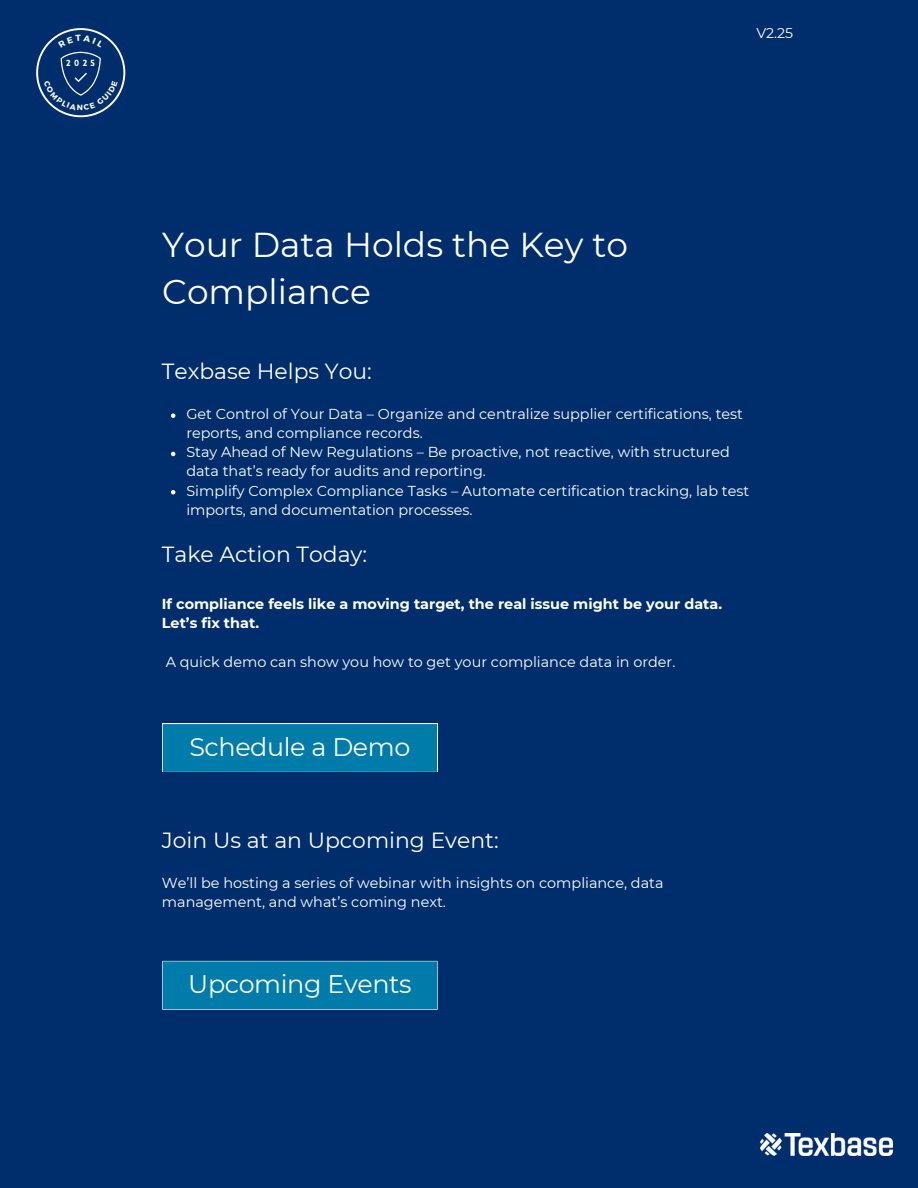
<style>
.page{position:relative;width:918px;height:1188px;background:#002e6d}
.page>*{position:absolute;margin:0;border:0;box-sizing:border-box;transform-origin:0 0}
.t1{font:34.5px/47.2px "Montserrat";color:#fff}
.t2{font:25.35px "Montserrat";letter-spacing:-.015em;color:#fff}
.t3{font:21.9px "Montserrat";color:#fff}
.t4{font:14.4px/19.2px "Montserrat";color:#fff}
.t5{font:700 14.4px/19.2px "Montserrat";color:#fff}
.t6{font:14.1px "Montserrat";color:#fff}
.t7{font:900 8.7px "Lovelo";color:#fff}
</style>
<div class="page">
<svg style="left:171px;top:413px;width:4px;height:5px"></svg>
<svg style="left:171px;top:452px;width:4px;height:4px"></svg>
<svg style="left:171px;top:490px;width:4px;height:4px"></svg>
<div style="left:162px;top:724px;width:276px;height:48px;background:#007cab"></div>
<div style="left:162px;top:961px;width:276px;height:49px;background:#007cab"></div>
<img style="left:760px;top:1134px;width:133px;height:21px">
<svg style="left:36px;top:28px;width:89px;height:89px"></svg>
<p class="t7" style="left:66px;top:60px;width:30px">2025</p>
<h4 class="t1" style="left:162px;top:221px;width:467px">Your Data Holds the Key to<br>Compliance</h4>
<p class="t6" style="left:756px;top:25px;width:38px">V2.25</p>
<p class="t3" style="left:162px;top:357px;width:212px">Texbase Helps You:</p>
<h1 class="t4" style="left:186px;top:404px;width:558px">Get Control of Your Data – Organize and centralize supplier certifications, test reports, and compliance records.</h1>
<p class="t4" style="left:186px;top:443px;width:545px">Stay Ahead of New Regulations – Be proactive, not reactive, with structured data that’s ready for audits and reporting.</p>
<h2 class="t4" style="left:186px;top:481px;width:564px">Simplify Complex Compliance Tasks – Automate certification tracking, lab test imports, and documentation processes.</h2>
<h4 class="t3" style="left:162px;top:541px;width:207px">Take Action Today:</h4>
<p class="t5" style="left:162px;top:594px;width:562px">If compliance feels like a moving target, the real issue might be your data.<br>Let’s fix that.</p>
<p class="t4" style="left:166px;top:652px;width:511px">A quick demo can show you how to get your compliance data in order.</p>
<h6 class="t2" style="left:189px;top:732px;width:222px">Schedule a Demo</h6>
<p class="t3" style="left:162px;top:827px;width:338px">Join Us at an Upcoming Event:</p>
<h4 class="t4" style="left:162px;top:873px;width:503px">We’ll be hosting a series of webinar with insights on compliance, data management, and what’s coming next.</h4>
<p class="t2" style="left:188px;top:969px;width:225px">Upcoming Events</p>
</div>
